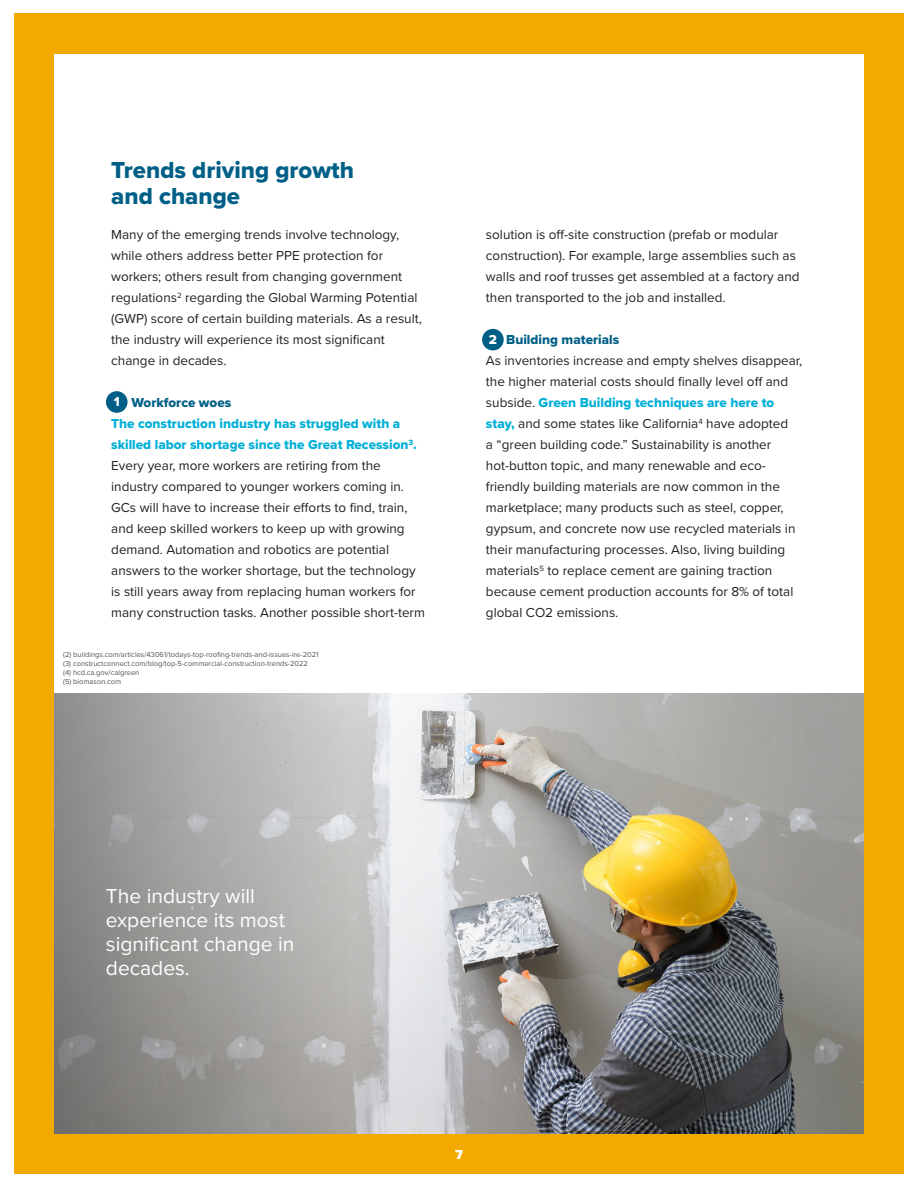
<style>
.page{position:relative;width:918px;height:1188px;background:#fff}
.page>*{position:absolute;margin:0;border:0;box-sizing:border-box;transform-origin:0 0}
.t1{font:24px "Proxima Nova Extrabld";color:#005f86}
.t2{font:21px/24px "Proxima Nova";color:#fff}
.t3{font:13.5px/21px "Proxima Nova";color:#231f20}
.t4{font:13.5px "Proxima Nova Extrabld";color:#005f86}
.t5{font:13.5px "Proxima Nova Extrabld";color:#fff}
.t6{font:900 13.5px "Proxima Nova";color:#fff}
.t7{font:7.5px "Proxima Nova";color:#53565a}
.s1{font-family:"Proxima Nova Extrabld";color:#00afd7}
</style>
<div class="page">
<div style="left:14px;top:14px;width:890px;height:1160px;background:#f2a900"></div>
<div style="left:54px;top:54px;width:810px;height:1080px;background:#fff"></div>
<img style="left:351px;top:693px;width:513px;height:441px">
<svg style="left:54px;top:693px;width:297px;height:441px;background:#a0a09e"></svg>
<div style="left:106px;top:391px;width:22px;height:22px;background:#005f86;border-radius:50%"></div>
<div style="left:482px;top:329px;width:22px;height:21px;background:#005f86;border-radius:50%"></div>
<p class="t1" style="left:111px;top:152px;width:244px">Trends driving growth</p>
<p class="t1" style="left:111px;top:178px;width:130px">and change</p>
<p class="t3" style="left:111px;top:224px;width:312px">Many of the emerging trends involve technology, while others address better PPE protection for workers; others result from changing government regulations<sup>2</sup> regarding the Global Warming Potential (GWP) score of certain building materials. As a result, the industry will experience its most significant change in decades.</p>
<p class="t4" style="left:131px;top:393px;width:101px">Workforce woes</p>
<p class="t3" style="left:111px;top:413px;width:315px"><span class="s1">The construction industry has struggled with a skilled labor shortage since the Great Recession</span><sup>3</sup><span class="s1">.<br></span>Every year, more workers are retiring from the industry compared to younger workers coming in.<br>GCs will have to increase their efforts to find, train, and keep skilled workers to keep up with growing demand. Automation and robotics are potential answers to the worker shortage, but the technology is still years away from replacing human workers for many construction tasks. Another possible short-term</p>
<p class="t5" style="left:114px;top:392px;width:8px">1</p>
<p class="t7" style="left:63px;top:649px;width:257px">(2) buildings.com/articles/43061/todays-top-roofing-trends-and-issues-ire-2021</p>
<p class="t7" style="left:63px;top:658px;width:246px">(3) constructconnect.com/blog/top-5-commercial-construction-trends-2022</p>
<p class="t7" style="left:63px;top:667px;width:78px">(4) hcd.ca.gov/calgreen</p>
<p class="t7" style="left:63px;top:676px;width:60px">(5) biomason.com</p>
<p class="t3" style="left:486px;top:224px;width:315px">solution is off-site construction (prefab or modular construction). For example, large assemblies such as walls and roof trusses get assembled at a factory and then transported to the job and installed.</p>
<p class="t4" style="left:506px;top:330px;width:115px">Building materials</p>
<p class="t3" style="left:486px;top:350px;width:318px">As inventories increase and empty shelves disappear, the higher material costs should finally level off and subside. <span class="s1">Green Building techniques are here to stay,</span> and some states like California<sup>4</sup> have adopted<br>a “green building code.” Sustainability is another hot-button topic, and many renewable and eco&shy;friendly building materials are now common in the marketplace; many products such as steel, copper, gypsum, and concrete now use recycled materials in their manufacturing processes. Also, living building materials<sup>5</sup> to replace cement are gaining traction because cement production accounts for 8% of total global CO2 emissions.</p>
<p class="t5" style="left:489px;top:329px;width:10px">2</p>
<p class="t2" style="left:106px;top:883px;width:190px">The industry will experience its most significant change in decades.</p>
<p class="t6" style="left:455px;top:1145px;width:9px">7</p>
</div>
